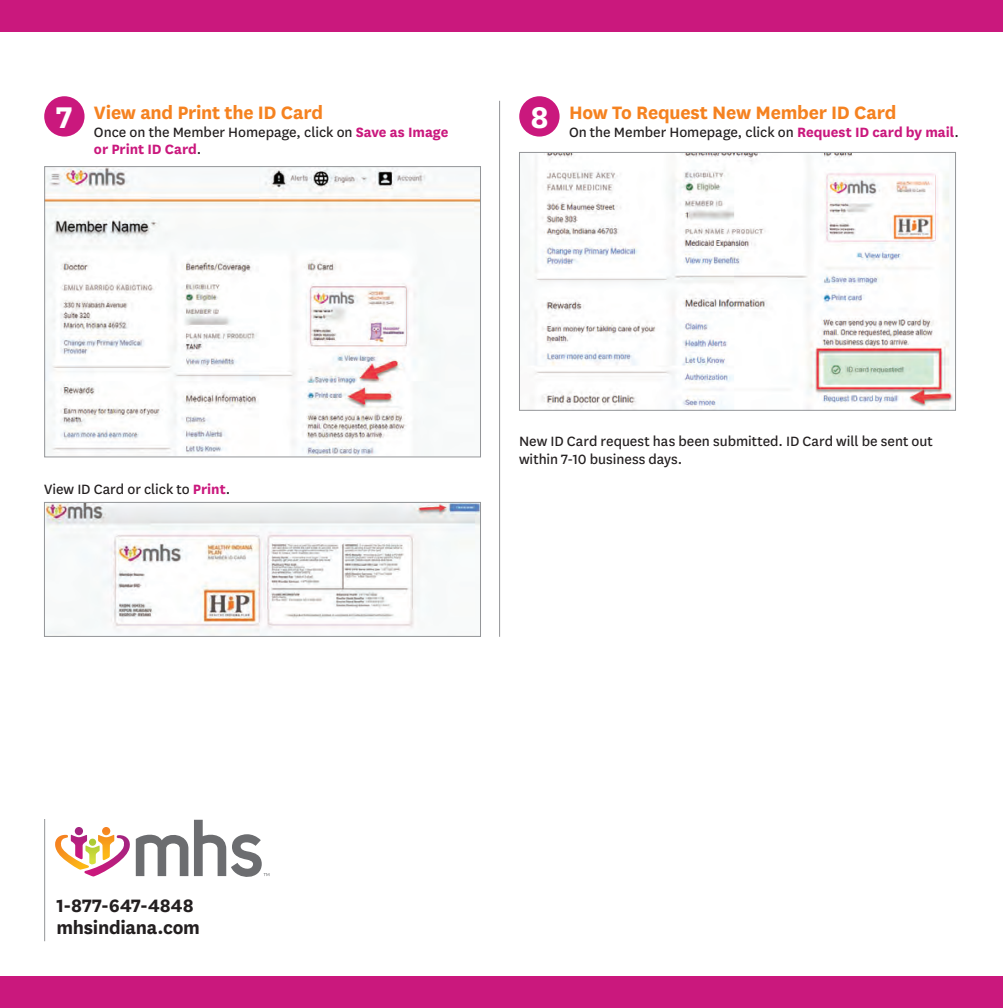
<style>
.page{position:relative;width:1003px;height:1008px;background:#fff}
.page>*{position:absolute;margin:0;border:0;box-sizing:border-box;transform-origin:0 0}
.t1{font:700 35px "Centene Sans";color:#fff}
.t2{font:700 21px "Centene Sans";letter-spacing:-.015em;color:#f58220}
.t3{font:700 21px/22.8px "Centene Sans";letter-spacing:-.01em;color:#231f20}
.t4{font:15.75px/17.5px "Centene Sans";color:#231f20}
.s1{font-weight:700;color:#ca187d}
.s2{font-size:35px;color:#fff}
</style>
<div class="page">
<div style="left:0;top:0;width:1003px;height:32px;background:#ca187d"></div>
<div style="left:44px;top:96px;width:41px;height:41px;background:#ca187d;border-radius:50%"></div>
<div style="left:0;top:976px;width:1003px;height:32px;background:#ca187d"></div>
<hr style="left:44px;top:819px;width:1px;height:122px;background:#939598">
<svg style="left:55px;top:827px;width:133px;height:50px"></svg>
<svg style="left:194px;top:820px;width:75px;height:57px"></svg>
<img style="left:46px;top:168px;width:433px;height:287px">
<div style="left:44px;top:166px;width:437px;height:291px;border:1px solid #939598"></div>
<img style="left:46px;top:504px;width:433px;height:131px">
<div style="left:44px;top:502px;width:437px;height:135px;border:1px solid #939598"></div>
<img style="left:532px;top:154px;width:422px;height:255px">
<div style="left:519px;top:152px;width:437px;height:259px;border:1px solid #939598"></div>
<div style="left:519px;top:96px;width:40px;height:41px;background:#ca187d;border-radius:50%"></div>
<hr style="left:499px;top:101px;width:1px;height:536px;background:#939598">
<h1 class="t1" style="left:56px;top:92px;width:18px">7</h1>
<h2 class="t2" style="left:94px;top:98px;width:231px">View and Print the ID Card</h2>
<p class="t4" style="left:94px;top:122px;width:356px">Once on the Member Homepage, click on <span class="s1">Save as Image or Print ID Card</span>.</p>
<h2 class="t2" style="left:530px;top:98px;width:367px"><span class="s2">8</span> How To Request New Member ID Card</h2>
<p class="t4" style="left:569px;top:122px;width:391px">On the Member Homepage, click on <span class="s1">Request ID card by mail</span>.</p>
<p class="t4" style="left:44px;top:480px;width:188px">View ID Card or click to <span class="s1">Print</span>.</p>
<p class="t4" style="left:519px;top:432px;width:415px">New ID Card request has been submitted. ID Card will be sent out within 7-10 business days.</p>
<h2 class="t3" style="left:56px;top:892px;width:145px">1-877-647-4848 mhsindiana.com</h2>
</div>
